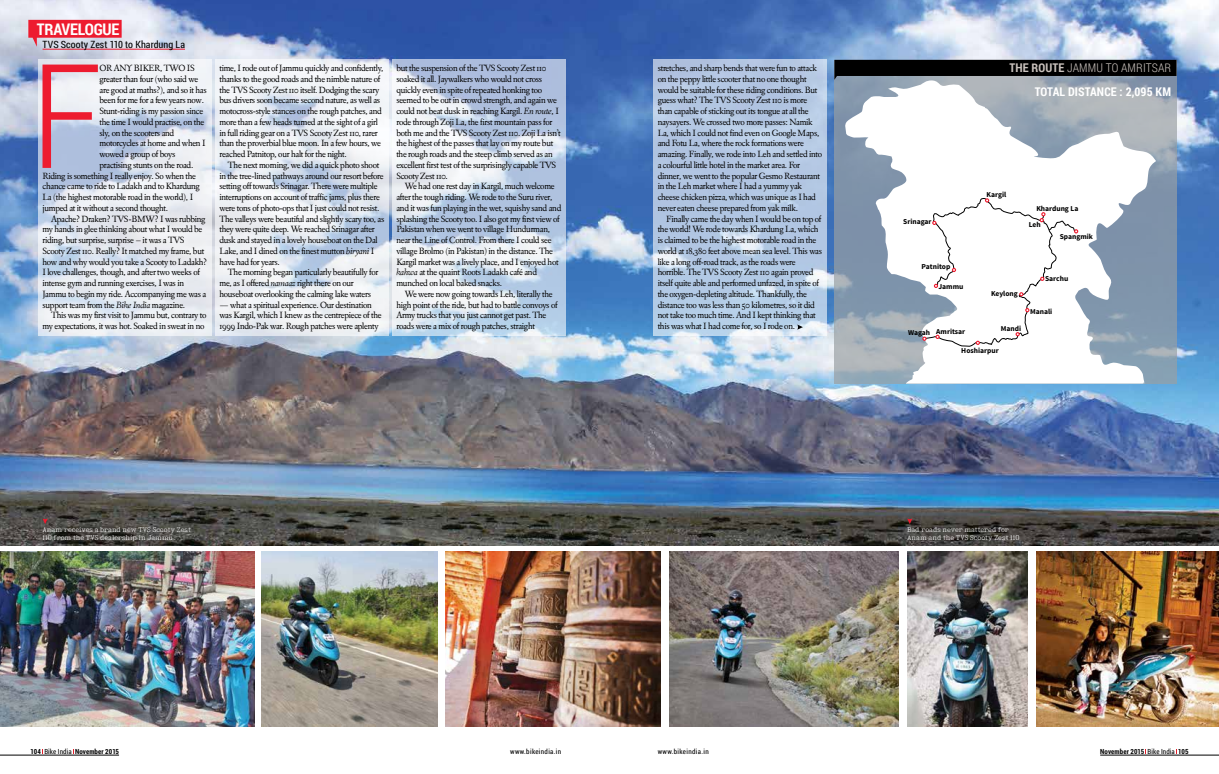
<style>
.page{position:relative;width:1219px;height:774px;background:#fff}
.page>*{position:absolute;margin:0;border:0;box-sizing:border-box;transform-origin:0 0}
.t1{font:300 145.3px "Roboto Condensed";color:#ed1b2f}
.t2{font:700 16px "Roboto Condensed";letter-spacing:-.015em;color:#fff}
.t3{font:300 12px "Roboto Condensed";letter-spacing:.01em;color:#cac2bd}
.t4{font:700 12px "Roboto Condensed";letter-spacing:.01em;color:#fff}
.t5{font:10px "Roboto Condensed";letter-spacing:.005em;color:#000}
.t6{font:9.2px/10.7px "Eldorado Text";letter-spacing:-.03em;color:#000}
.t7{font:700 7.5px "Source Sans Pro";color:#000}
.t8{font:700 7px "Roboto Condensed";letter-spacing:.015em;color:#000}
.t9{font:7px "Roboto Condensed";letter-spacing:.05em;color:#000}
.t10{font:6px/8px "Kingsbridge Lt";letter-spacing:.005em;color:#fff}
.s1{font-style:italic}
.s2{font-weight:700}
.s3{font-weight:400}
</style>
<div class="page">
<img style="left:0;top:0;width:1219px;height:546px">
<svg style="left:38px;top:60px;width:174px;height:276px;fill:#e8ebf2"></svg>
<svg style="left:215px;top:60px;width:174px;height:276px;fill:#eef1f4"></svg>
<svg style="left:392px;top:60px;width:174px;height:276px"></svg>
<svg style="left:653px;top:60px;width:174px;height:276px;background:#b6cae5"></svg>
<img style="left:262px;top:551px;width:175px;height:176px">
<img style="left:0;top:551px;width:255px;height:176px">
<img style="left:446px;top:551px;width:214px;height:176px">
<img style="left:669px;top:551px;width:230px;height:176px">
<img style="left:907px;top:551px;width:121px;height:176px">
<img style="left:1036px;top:551px;width:183px;height:176px">
<svg style="left:43px;top:518px;width:5px;height:6px"></svg>
<svg style="left:907px;top:518px;width:5px;height:6px"></svg>
<svg style="left:797px;top:324px;width:6px;height:6px"></svg>
<svg style="left:834px;top:80px;width:342px;height:304px;background:#8b9cae"></svg>
<svg style="left:834px;top:60px;width:342px;height:20px;background:#1e2023"></svg>
<svg style="left:843px;top:80px;width:313px;height:304px"></svg>
<svg style="left:922px;top:198px;width:156px;height:149px"></svg>
<hr style="left:43px;top:49px;width:142px;height:1px;background:#ed1b2f">
<svg style="left:28px;top:20px;width:94px;height:27px;background:#e55c6e"></svg>
<hr style="left:0;top:755px;width:119px;height:1px;background:#000">
<hr style="left:1100px;top:755px;width:119px;height:1px;background:#000">
<h2 class="t2" style="left:37px;top:18px;width:84px">TRAVELOGUE</h2>
<p class="t5" style="left:43px;top:38px;width:144px">TVS Scooty Zest 110 to Khardung La</p>
<h1 class="t1" style="left:31px;top:16px;width:72px">F</h1>
<p class="t6" style="left:99px;top:63px;width:97px">OR ANY BIKER, TWO IS</p>
<p class="t6" style="left:99px;top:74px;width:100px">greater than four (who said we</p>
<p class="t6" style="left:99px;top:84px;width:109px">are good at maths?), and so it has</p>
<p class="t6" style="left:99px;top:95px;width:106px">been for me for a few years now.</p>
<p class="t6" style="left:99px;top:106px;width:105px">Stunt-riding is my passion since</p>
<p class="t6" style="left:99px;top:117px;width:106px">the time I would practise, on the</p>
<p class="t6" style="left:99px;top:127px;width:76px">sly, on the scooters and</p>
<p class="t6" style="left:99px;top:138px;width:108px">motorcycles at home and when I</p>
<p class="t6" style="left:99px;top:149px;width:77px">wowed a group of boys</p>
<p class="t6" style="left:99px;top:160px;width:95px">practising stunts on the road.</p>
<p class="t6" style="left:43px;top:170px;width:155px">Riding is something I really enjoy. So when the</p>
<p class="t6" style="left:43px;top:181px;width:159px">chance came to ride to Ladakh and to Khardung</p>
<p class="t6" style="left:43px;top:192px;width:152px">La (the highest motorable road in the world), I</p>
<p class="t6" style="left:43px;top:203px;width:127px">jumped at it without a second thought.</p>
<p class="t6" style="left:51px;top:213px;width:156px">Apache? Draken? TVS-BMW? I was rubbing</p>
<p class="t6" style="left:43px;top:224px;width:161px">my hands in glee thinking about what I would be</p>
<p class="t6" style="left:43px;top:235px;width:143px">riding, but surprise, surprise – it was a TVS</p>
<p class="t6" style="left:43px;top:246px;width:163px">Scooty Zest 110. Really? It matched my frame, but</p>
<p class="t6" style="left:43px;top:256px;width:166px">how and why would you take a Scooty to Ladakh?</p>
<p class="t6" style="left:43px;top:267px;width:159px">I love challenges, though, and after two weeks of</p>
<p class="t6" style="left:43px;top:278px;width:143px">intense gym and running exercises, I was in</p>
<p class="t6" style="left:43px;top:289px;width:165px">Jammu to begin my ride. Accompanying me was a</p>
<p class="t6" style="left:43px;top:299px;width:144px">support team from the <span class="s1">Bike India</span> magazine.</p>
<p class="t6" style="left:51px;top:310px;width:157px">This was my first visit to Jammu but, contrary to</p>
<p class="t6" style="left:43px;top:321px;width:163px">my expectations, it was hot. Soaked in sweat in no</p>
<p class="t6" style="left:219px;top:63px;width:166px">time, I rode out of Jammu quickly and confidently, thanks to the good roads and the nimble nature of the TVS Scooty Zest 110 itself. Dodging the scary bus drivers soon became second nature, as well as motocross-style stances on the rough patches, and more than a few heads turned at the sight of a girl in full riding gear on a TVS Scooty Zest 110, rarer than the proverbial blue moon. In a few hours, we reached Patnitop, our halt for the night.</p>
<p class="t6" style="left:219px;top:160px;width:166px;text-indent:9px">The next morning, we did a quick photo shoot in the tree-lined pathways around our resort before setting off towards Srinagar. There were multiple interruptions on account of traffic jams, plus there were tons of photo-ops that I just could not resist.<br>The valleys were beautiful and slightly scary too, as they were quite deep. We reached Srinagar after dusk and stayed in a lovely houseboat on the Dal Lake, and I dined on the finest mutton <span class="s1">biryani</span> I have had for years.</p>
<p class="t6" style="left:219px;top:267px;width:160px;text-indent:9px">The morning began particularly beautifully for me, as I offered <span class="s1">namaaz</span> right there on our houseboat overlooking the calming lake waters</p>
<p class="t6" style="left:219px;top:299px;width:164px">— what a spiritual experience. Our destination was Kargil, which I knew as the centrepiece of the<br>1999 Indo-Pak war. Rough patches were aplenty</p>
<p class="t6" style="left:396px;top:63px;width:166px">but the suspension of the TVS Scooty Zest 110 soaked it all. Jaywalkers who would not cross quickly even in spite of repeated honking too seemed to be out in crowd strength, and again we could not beat dusk in reaching Kargil. <span class="s1">En route</span>, I rode through Zoji La, the first mountain pass for both me and the TVS Scooty Zest 110. Zoji La isn’t the highest of the passes that lay on my route but the rough roads and the steep climb served as an excellent first test of the surprisingly capable TVS Scooty Zest 110.</p>
<p class="t6" style="left:396px;top:181px;width:166px;text-indent:9px">We had one rest day in Kargil, much welcome after the tough riding. We rode to the Suru river, and it was fun playing in the wet, squishy sand and splashing the Scooty too. I also got my first view of Pakistan when we went to village Hundurman, near the Line of Control. From there I could see village Brolmo (in Pakistan) in the distance. The Kargil market was a lively place, and I enjoyed hot <span class="s1">kahwa</span> at the quaint Roots Ladakh café and munched on local baked snacks.</p>
<p class="t6" style="left:396px;top:289px;width:163px;text-indent:9px">We were now going towards Leh, literally the high point of the ride, but had to battle convoys of Army trucks that you just cannot get past. The roads were a mix of rough patches, straight</p>
<p class="t6" style="left:658px;top:63px;width:166px">stretches, and sharp bends that were fun to attack on the peppy little scooter that no one thought would be suitable for these riding conditions. But guess what? The TVS Scooty Zest 110 is more than capable of sticking out its tongue at all the naysayers. We crossed two more passes: Namik La, which I could not find even on Google Maps, and Fotu La, where the rock formations were amazing. Finally, we rode into Leh and settled into a colourful little hotel in the market area. For dinner, we went to the popular Gesmo Restaurant in the Leh market where I had a yummy yak cheese chicken pizza, which was unique as I had never eaten cheese prepared from yak milk.</p>
<p class="t6" style="left:658px;top:213px;width:166px;text-indent:9px">Finally came the day when I would be on top of the world! We rode towards Khardung La, which is claimed to be the highest motorable road in the world at 18,380 feet above mean sea level. This was like a long off-road track, as the roads were horrible. The TVS Scooty Zest 110 again proved itself quite able and performed unfazed, in spite of the oxygen-depleting altitude. Thankfully, the distance too was less than 50 kilometres, so it did not take too much time. And I kept thinking that this was what I had come for, so I rode on.</p>
<h3 class="t3" style="left:1009px;top:60px;width:163px"><span class="s2">THE ROUTE</span> JAMMU TO AMRITSAR</h3>
<h3 class="t4" style="left:1035px;top:84px;width:138px">TOTAL DISTANCE : 2,095 KM</h3>
<p class="t7" style="left:903px;top:216px;width:30px">Srinagar</p>
<p class="t7" style="left:987px;top:190px;width:21px">Kargil</p>
<p class="t7" style="left:1036px;top:204px;width:44px">Khardung La</p>
<p class="t7" style="left:1029px;top:219px;width:13px">Leh</p>
<p class="t7" style="left:1060px;top:232px;width:35px">Spangmik</p>
<p class="t7" style="left:922px;top:262px;width:30px">Patnitop</p>
<p class="t7" style="left:938px;top:282px;width:26px">Jammu</p>
<p class="t7" style="left:908px;top:326px;width:59px">Wagah Amritsar</p>
<p class="t7" style="left:991px;top:288px;width:28px">Keylong</p>
<p class="t7" style="left:1001px;top:324px;width:22px">Mandi</p>
<p class="t7" style="left:961px;top:345px;width:39px">Hoshiarpur</p>
<p class="t7" style="left:1045px;top:274px;width:25px">Sarchu</p>
<p class="t7" style="left:1030px;top:306px;width:24px">Manali</p>
<p class="t10" style="left:43px;top:526px;width:150px">Anam receives a brand new TVS Scooty Zest<br>110 from the TVS dealership in Jammu</p>
<p class="t10" style="left:907px;top:526px;width:114px">Bad roads never mattered for<br>Anam and the TVS Scooty Zest 110</p>
<p class="t8" style="left:31px;top:746px;width:90px">104 <span class="s3">Bike India</span> November 2015</p>
<p class="t9" style="left:510px;top:746px;width:53px">www.bikeindia.in</p>
<p class="t9" style="left:658px;top:746px;width:53px">www.bikeindia.in</p>
<p class="t8" style="left:1100px;top:746px;width:90px">November 2015 <span class="s3">Bike India</span> 105</p>
</div>
